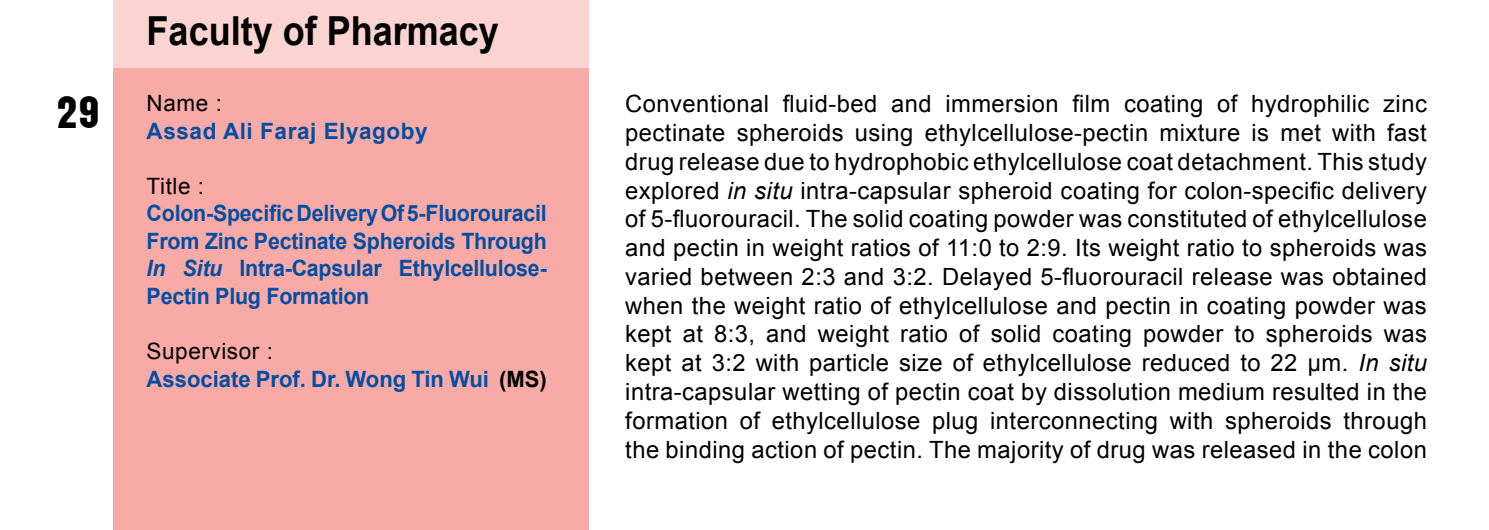
<style>
.page{position:relative;width:1489px;height:530px;background:#fff}
.page>*{position:absolute;margin:0;border:0;box-sizing:border-box;transform-origin:0 0}
.t1{font:700 40px "Arial";color:#000;scale:.9 1}
.t2{font:40px "Arroyo";color:#000}
.t3{font:23.75px/28.8px "Arial";letter-spacing:.02em;color:#000;text-align:justify}
.t4{font:700 22.5px/27.5px "Arial";letter-spacing:-.01em;color:#034ea2;text-align:justify;scale:.95 1}
.t5{font:700 22.5px/27.5px "Arial";letter-spacing:-.01em;color:#034ea2}
.t6{font:700 22.5px "Arial";letter-spacing:.025em;color:#034ea2}
.t7{font:22.5px "Arial";letter-spacing:.025em;color:#000}
.s1{font-style:italic}
.s2{font-weight:400;color:#000}
.s3{color:#000}
</style>
<div class="page">
<div style="left:113px;top:0;width:475px;height:530px;background:#f8aba6"></div>
<div style="left:113px;top:0;width:475px;height:68px;background:#fbd3d0"></div>
<h1 class="t2" style="left:58px;top:84px;width:44px">29</h1>
<h1 class="t1" style="left:147px;top:4px;width:393px">Faculty of Pharmacy</h1>
<p class="t7" style="left:147px;top:89px;width:77px">Name :</p>
<p class="t6" style="left:147px;top:116px;width:282px">Assad Ali Faraj Elyagoby</p>
<p class="t7" style="left:147px;top:171px;width:59px">Title :</p>
<p class="t4" style="left:147px;top:200px;width:422px">Colon-Specific Delivery Of 5-Fluorouracil From Zinc Pectinate Spheroids Through <span class="s1">In Situ</span> Intra-Capsular Ethylcellulose-Pectin Plug Formation</p>
<p class="t5" style="left:147px;top:338px;width:401px"><span class="s2">Supervisor :<br></span>Associate Prof. Dr. Wong Tin Wui <span class="s3">(MS)</span></p>
<p class="t3" style="left:625px;top:90px;width:803px">Conventional fluid-bed and immersion film coating of hydrophilic zinc pectinate spheroids using ethylcellulose-pectin mixture is met with fast drug release due to hydrophobic ethylcellulose coat detachment. This study explored <span class="s1">in situ</span> intra-capsular spheroid coating for colon-specific delivery of 5-fluorouracil. The solid coating powder was constituted of ethylcellulose and pectin in weight ratios of 11:0 to 2:9. Its weight ratio to spheroids was varied between 2:3 and 3:2. Delayed 5-fluorouracil release was obtained when the weight ratio of ethylcellulose and pectin in coating powder was kept at 8:3, and weight ratio of solid coating powder to spheroids was kept at 3:2 with particle size of ethylcellulose reduced to 22 μm. <span class="s1">In situ </span>intra-capsular wetting of pectin coat by dissolution medium resulted in the formation of ethylcellulose plug interconnecting with spheroids through the binding action of pectin. The majority of drug was released in the colon</p>
</div>
